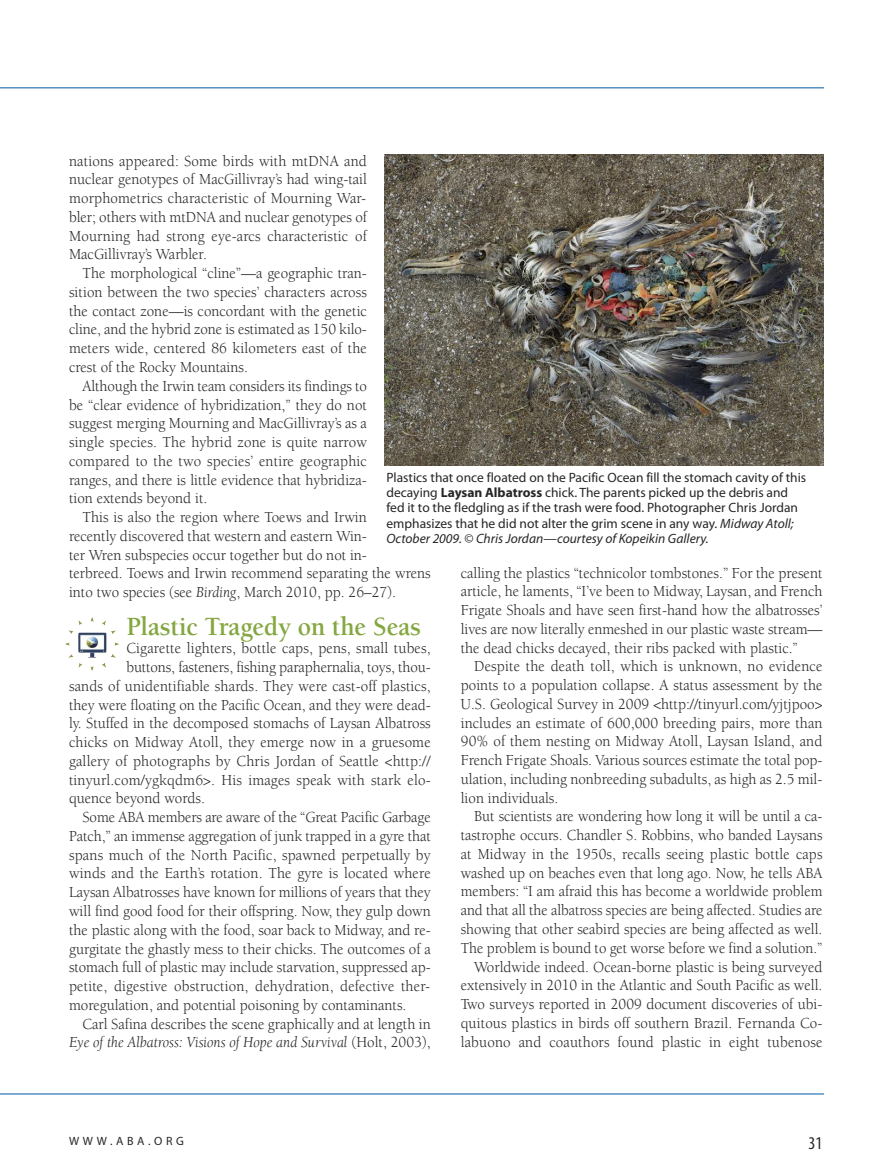
<style>
.page{position:relative;width:878px;height:1175px;background:#fff}
.page>*{position:absolute;margin:0;border:0;box-sizing:border-box;transform-origin:0 0}
.t1{font:700 27px "Berkeley Std";letter-spacing:-.005em;color:#85a741;scale:.95 1}
.t2{font:condensed 18px "Myriad Pro";color:#272627}
.t3{font:15.75px/18.8px "Berkeley Std";color:#272627;text-align:justify;scale:.95 1}
.t4{font:15.75px/18.8px "Berkeley Std";color:#272627;text-align:right;scale:.94 1}
.t5{font:italic 15.75px "Berkeley Std";color:#272627;scale:.95 1}
.t6{font:13.5px/15px "Myriad Pro";color:#272627}
.t7{font:12px "Myriad Pro";letter-spacing:.3em;color:#272627}
.s1{font-style:italic}
.s2{font-style:normal}
.s3{font-weight:700}
</style>
<div class="page">
<hr style="left:0;top:1093px;width:824px;height:1px;background:#5390c5">
<hr style="left:0;top:87px;width:824px;height:1px;background:#5390c5">
<img style="left:385px;top:154px;width:439px;height:312px">
<img style="left:65px;top:617px;width:55px;height:54px">
<p class="t3" style="left:69px;top:153px;width:315px">nations appeared: Some birds with mtDNA and nuclear genotypes of MacGillivray’s had wing-tail morphometrics characteristic of Mourning War&shy;bler; others with mtDNA and nuclear genotypes of Mourning had strong eye-arcs characteristic of MacGillivray’s Warbler.</p>
<p class="t3" style="left:69px;top:265px;width:315px;text-indent:14px">The morphological “cline”—a geographic tran&shy;sition between the two species’ characters across the contact zone—is concordant with the genetic cline, and the hybrid zone is estimated as 150 kilo&shy;meters wide, centered 86 kilometers east of the crest of the Rocky Mountains.</p>
<p class="t3" style="left:69px;top:378px;width:315px;text-indent:14px">Although the Irwin team considers its findings to be “clear evidence of hybridization,” they do not suggest merging Mourning and MacGillivray’s as a single species. The hybrid zone is quite narrow compared to the two species’ entire geographic ranges, and there is little evidence that hybridiza&shy;tion extends beyond it.</p>
<p class="t3" style="left:69px;top:509px;width:382px;text-align:left;text-indent:14px">This is also the region where Toews and Irwin<br>recently discovered that western and eastern Win-<br>ter Wren subspecies occur together but do not in-<br>terbreed. Toews and Irwin recommend separating the wrens into two species (see <span class="s1">Birding</span>, March 2010, pp. 26–27).</p>
<h1 class="t1" style="left:126px;top:615px;width:312px">Plastic Tragedy on the Seas</h1>
<p class="t3" style="left:126px;top:640px;width:322px">Cigarette lighters, bottle caps, pens, small tubes,</p>
<p class="t3" style="left:126px;top:659px;width:322px">buttons, fasteners, fishing paraphernalia, toys, thou-</p>
<p class="t3" style="left:69px;top:678px;width:382px">sands of unidentifiable shards. They were cast-off plastics,</p>
<p class="t3" style="left:69px;top:696px;width:382px">they were floating on the Pacific Ocean, and they were dead-</p>
<p class="t3" style="left:69px;top:715px;width:382px">ly. Stuffed in the decomposed stomachs of Laysan Albatross</p>
<p class="t3" style="left:69px;top:734px;width:382px">chicks on Midway Atoll, they emerge now in a gruesome</p>
<p class="t3" style="left:69px;top:753px;width:382px">gallery of photographs by Chris Jordan of Seattle &lt;http://</p>
<p class="t3" style="left:69px;top:771px;width:382px">tinyurl.com/ygkqdm6&gt;. His images speak with stark elo-</p>
<p class="t3" style="left:69px;top:790px;width:144px">quence beyond words.</p>
<p class="t3" style="left:83px;top:809px;width:368px">Some ABA members are aware of the “Great Pacific Garbage</p>
<p class="t3" style="left:69px;top:828px;width:382px">Patch,” an immense aggregation of junk trapped in a gyre that</p>
<p class="t3" style="left:69px;top:846px;width:382px">spans much of the North Pacific, spawned perpetually by</p>
<p class="t3" style="left:69px;top:865px;width:382px">winds and the Earth’s rotation. The gyre is located where</p>
<p class="t3" style="left:69px;top:884px;width:382px">Laysan Albatrosses have known for millions of years that they</p>
<p class="t3" style="left:69px;top:903px;width:382px">will find good food for their offspring. Now, they gulp down</p>
<p class="t3" style="left:69px;top:921px;width:382px">the plastic along with the food, soar back to Midway, and re-</p>
<p class="t3" style="left:69px;top:940px;width:382px">gurgitate the ghastly mess to their chicks. The outcomes of a</p>
<p class="t3" style="left:69px;top:959px;width:382px">stomach full of plastic may include starvation, suppressed ap-</p>
<p class="t3" style="left:69px;top:978px;width:381px">petite, digestive obstruction, dehydration, defective ther-</p>
<p class="t3" style="left:69px;top:996px;width:357px">moregulation, and potential poisoning by contaminants.</p>
<p class="t3" style="left:83px;top:1015px;width:368px">Carl Safina describes the scene graphically and at length in</p>
<p class="t5" style="left:69px;top:1036px;width:382px">Eye of the Albatross: Visions of Hope and Survival <span class="s2">(Holt, 2003),</span></p>
<p class="t6" style="left:386px;top:471px;width:421px">Plastics that once floated on the Pacific Ocean fill the stomach cavity of this decaying <span class="s3">Laysan Albatross</span> chick. The parents picked up the debris and fed it to the fledgling as if the trash were food. Photographer Chris Jordan emphasizes that he did not alter the grim scene in any way. <span class="s1">Midway Atoll; October 2009.</span> © <span class="s1">Chris Jordan—courtesy of Kopeikin Gallery.</span></p>
<p class="t3" style="left:461px;top:564px;width:382px">calling the plastics “technicolor tombstones.” For the present article, he laments, “I’ve been to Midway, Laysan, and French Frigate Shoals and have seen first-hand how the albatrosses’ lives are now literally enmeshed in our plastic waste stream— the dead chicks decayed, their ribs packed with plastic.”</p>
<p class="t3" style="left:461px;top:658px;width:382px;text-indent:14px">Despite the death toll, which is unknown, no evidence points to a population collapse. A status assessment by the U.S. Geological Survey in 2009 &lt;http://tinyurl.com/yjtjpoo&gt; includes an estimate of 600,000 breeding pairs, more than 90% of them nesting on Midway Atoll, Laysan Island, and French Frigate Shoals. Various sources estimate the total pop&shy;ulation, including nonbreeding subadults, as high as 2.5 mil&shy;lion individuals.</p>
<p class="t4" style="left:461px;top:808px;width:386px">But scientists are wondering how long it will be until a ca&shy;tastrophe occurs. Chandler S. Robbins, who banded Laysans at Midway in the 1950s, recalls seeing plastic bottle caps washed up on beaches even that long ago. Now, he tells ABA members: “I am afraid this has become a worldwide problem and that all the albatross species are being affected. Studies are showing that other seabird species are being affected as well.<br>The problem is bound to get worse before we find a solution.” Worldwide indeed. Ocean-borne plastic is being surveyed extensively in 2010 in the Atlantic and South Pacific as well.<br>Two surveys reported in 2009 document discoveries of ubi&shy;quitous plastics in birds off southern Brazil. Fernanda Co&shy;labuono and coauthors found plastic in eight tubenose</p>
<p class="t7" style="left:69px;top:1136px;width:116px">WWW.ABA.ORG</p>
<p class="t2" style="left:808px;top:1137px;width:15px">31</p>
</div>
